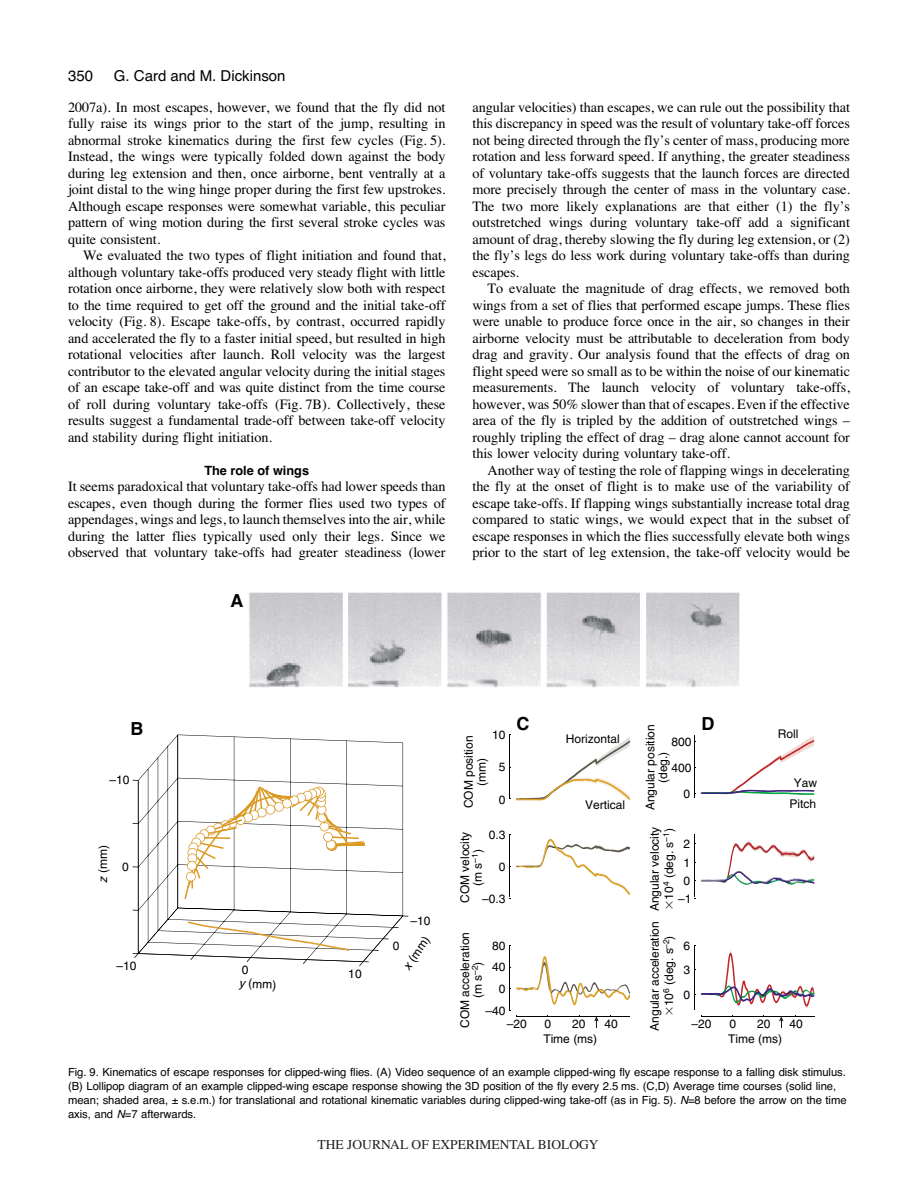
<style>
.page{position:relative;width:918px;height:1188px;background:#fff}
.page>*{position:absolute;margin:0;border:0;box-sizing:border-box;transform-origin:0 0}
.t1{font:700 18px "Helvetica";color:#000}
.t2{font:15px "Helvetica";color:#000}
.t3{font:14.25px/16.5px "Times";letter-spacing:-.005em;color:#000;text-align:justify}
.t4{font:13.5px "Times";color:#231f20}
.t5{font:700 12.75px "Helvetica";color:#000}
.t6{font:12px/12.8px "Helvetica";color:#000;text-align:center}
.t7{font:11.25px/14.2px "Helvetica";letter-spacing:-.005em;color:#000}
.s1{color:#fff}
.s2{font-family:"Mathematical Pi One"}
.s3{font-style:italic}
</style>
<div class="page">
<svg style="left:133px;top:734px;width:270px;height:232px"></svg>
<hr style="left:509px;top:945px;width:1px;height:65px;background:#000">
<svg style="left:694px;top:735px;width:121px;height:63px"></svg>
<svg style="left:694px;top:834px;width:121px;height:65px"></svg>
<svg style="left:694px;top:945px;width:121px;height:83px"></svg>
<img style="left:249px;top:592px;width:491px;height:96px">
<svg style="left:509px;top:734px;width:121px;height:66px"></svg>
<svg style="left:509px;top:834px;width:121px;height:65px"></svg>
<svg style="left:510px;top:955px;width:121px;height:73px"></svg>
<img style="left:516px;top:834px;width:47px;height:33px">
<img style="left:611px;top:846px;width:19px;height:6px">
<img style="left:563px;top:844px;width:48px;height:7px">
<img style="left:701px;top:841px;width:90px;height:44px">
<img style="left:516px;top:965px;width:64px;height:30px">
<img style="left:701px;top:985px;width:77px;height:18px">
<p class="t2" style="left:114px;top:70px;width:173px">G. Card and M. Dickinson</p>
<p class="t2" style="left:68px;top:70px;width:27px">350</p>
<p class="t3" style="left:68px;top:100px;width:379px">2007a). In most escapes, however, we found that the fly did not fully raise its wings prior to the start of the jump, resulting in abnormal stroke kinematics during the first few cycles (Fig.<span class="s1">·</span>5).<br>Instead, the wings were typically folded down against the body during leg extension and then, once airborne, bent ventrally at a joint distal to the wing hinge proper during the first few upstrokes.<br>Although escape responses were somewhat variable, this peculiar pattern of wing motion during the first several stroke cycles was quite consistent.</p>
<p class="t3" style="left:68px;top:249px;width:379px;text-indent:15px">We evaluated the two types of flight initiation and found that, although voluntary take-offs produced very steady flight with little rotation once airborne, they were relatively slow both with respect to the time required to get off the ground and the initial take-off velocity (Fig.<span class="s1">·</span>8). Escape take-offs, by contrast, occurred rapidly and accelerated the fly to a faster initial speed, but resulted in high rotational velocities after launch. Roll velocity was the largest contributor to the elevated angular velocity during the initial stages of an escape take-off and was quite distinct from the time course of roll during voluntary take-offs (Fig.<span class="s1">·</span>7B). Collectively, these results suggest a fundamental trade-off between take-off velocity and stability during flight initiation.</p>
<p class="t5" style="left:204px;top:466px;width:106px">The role of wings</p>
<p class="t3" style="left:68px;top:480px;width:379px">It seems paradoxical that voluntary take-offs had lower speeds than escapes, even though during the former flies used two types of appendages, wings and legs, to launch themselves into the air, while during the latter flies typically used only their legs. Since we observed that voluntary take-offs had greater steadiness (lower</p>
<p class="t1" style="left:231px;top:594px;width:14px">A</p>
<p class="t3" style="left:472px;top:100px;width:379px">angular velocities) than escapes, we can rule out the possibility that this discrepancy in speed was the result of voluntary take-off forces not being directed through the fly’s center of mass, producing more rotation and less forward speed. If anything, the greater steadiness of voluntary take-offs suggests that the launch forces are directed more precisely through the center of mass in the voluntary case.<br>The two more likely explanations are that either (1) the fly’s outstretched wings during voluntary take-off add a significant amount of drag, thereby slowing the fly during leg extension, or (2) the fly’s legs do less work during voluntary take-offs than during escapes.</p>
<p class="t3" style="left:472px;top:282px;width:379px;text-indent:15px">To evaluate the magnitude of drag effects, we removed both wings from a set of flies that performed escape jumps. These flies were unable to produce force once in the air, so changes in their airborne velocity must be attributable to deceleration from body drag and gravity. Our analysis found that the effects of drag on flight speed were so small as to be within the noise of our kinematic measurements. The launch velocity of voluntary take-offs, however, was 50% slower than that of escapes. Even if the effective area of the fly is tripled by the addition of outstretched wings – roughly tripling the effect of drag – drag alone cannot account for this lower velocity during voluntary take-off.</p>
<p class="t3" style="left:472px;top:463px;width:379px;text-indent:15px">Another way of testing the role of flapping wings in decelerating the fly at the onset of flight is to make use of the variability of escape take-offs. If flapping wings substantially increase total drag compared to static wings, we would expect that in the subset of escape responses in which the flies successfully elevate both wings prior to the start of leg extension, the take-off velocity would be</p>
<p class="t1" style="left:131px;top:722px;width:14px">B</p>
<p class="t1" style="left:517px;top:717px;width:14px">C</p>
<p class="t1" style="left:702px;top:717px;width:14px">D</p>
<p class="t6" style="left:645px;top:810px;width:88px;rotate:-90deg">Angular position (deg.)</p>
<p class="t6" style="left:649px;top:911px;width:86px;line-height:14.4px;text-align:left;rotate:-90deg">Angular velocity <span class="s2">-</span>10<sup>4</sup> (deg. s<sup>–1</sup>)</p>
<p class="t6" style="left:649px;top:1031px;width:111px;line-height:14.4px;rotate:-90deg">Angular acceleration <span class="s2">-</span>10<sup>6</sup> (deg. s<sup>–2</sup>)</p>
<p class="t6" style="left:778px;top:728px;width:22px">Roll</p>
<p class="t6" style="left:492px;top:730px;width:15px">10</p>
<p class="t6" style="left:566px;top:734px;width:56px">Horizontal</p>
<p class="t6" style="left:463px;top:808px;width:74px;rotate:-90deg">COM position (mm)</p>
<p class="t6" style="left:460px;top:903px;width:73px;rotate:-90deg">COM velocity (m s<sup>–1</sup>)</p>
<p class="t6" style="left:460px;top:1028px;width:98px;rotate:-90deg">COM acceleration (m s<sup>–2</sup>)</p>
<p class="t6" style="left:672px;top:736px;width:22px">800</p>
<p class="t6" style="left:499px;top:762px;width:8px">5</p>
<p class="t6" style="left:672px;top:763px;width:22px">400</p>
<p class="t6" style="left:109px;top:775px;width:22px">–10</p>
<p class="t6" style="left:794px;top:778px;width:25px">Yaw</p>
<p class="t6" style="left:683px;top:789px;width:8px">0</p>
<p class="t6" style="left:499px;top:795px;width:8px">0</p>
<p class="t6" style="left:790px;top:799px;width:28px">Pitch</p>
<p class="t6" style="left:585px;top:799px;width:42px">Vertical</p>
<p class="t6" style="left:489px;top:829px;width:18px">0.3</p>
<p class="t6" style="left:683px;top:839px;width:8px">2</p>
<p class="t6" style="left:98px;top:883px;width:39px;rotate:-90deg"><span class="s3">z</span> (mm)</p>
<p class="t6" style="left:683px;top:857px;width:8px">1</p>
<p class="t6" style="left:499px;top:862px;width:8px">0</p>
<p class="t6" style="left:122px;top:862px;width:8px">0</p>
<p class="t6" style="left:683px;top:876px;width:8px">0</p>
<p class="t6" style="left:678px;top:893px;width:15px">–1</p>
<p class="t6" style="left:482px;top:894px;width:25px">–0.3</p>
<p class="t6" style="left:411px;top:916px;width:22px">–10</p>
<p class="t6" style="left:401px;top:965px;width:39px;rotate:-55deg"><span class="s3">x</span> (mm)</p>
<p class="t6" style="left:492px;top:940px;width:15px">80</p>
<p class="t6" style="left:393px;top:941px;width:8px">0</p>
<p class="t6" style="left:683px;top:941px;width:8px">6</p>
<p class="t6" style="left:117px;top:961px;width:22px">–10</p>
<p class="t6" style="left:242px;top:965px;width:8px">0</p>
<p class="t6" style="left:348px;top:969px;width:15px">10</p>
<p class="t6" style="left:492px;top:962px;width:15px">40</p>
<p class="t6" style="left:683px;top:965px;width:8px">3</p>
<p class="t6" style="left:239px;top:977px;width:39px;rotate:3deg"><span class="s3">y</span> (mm)</p>
<p class="t6" style="left:499px;top:984px;width:8px">0</p>
<p class="t6" style="left:683px;top:989px;width:8px">0</p>
<p class="t6" style="left:485px;top:1005px;width:22px">–40</p>
<p class="t6" style="left:507px;top:1019px;width:22px">–20</p>
<p class="t6" style="left:545px;top:1019px;width:8px">0</p>
<p class="t6" style="left:572px;top:1019px;width:15px">20</p>
<p class="t6" style="left:605px;top:1019px;width:15px">40</p>
<p class="t6" style="left:692px;top:1019px;width:22px">–20</p>
<p class="t6" style="left:729px;top:1019px;width:8px">0</p>
<p class="t6" style="left:757px;top:1019px;width:15px">20</p>
<p class="t6" style="left:789px;top:1019px;width:15px">40</p>
<p class="t6" style="left:543px;top:1033px;width:55px">Time (ms)</p>
<p class="t6" style="left:728px;top:1033px;width:55px">Time (ms)</p>
<p class="t7" style="left:68px;top:1066px;width:780px">Fig.<span class="s1">·</span>9. Kinematics of escape responses for clipped-wing flies. (A) Video sequence of an example clipped-wing fly escape response to a falling disk stimulus. (B) Lollipop diagram of an example clipped-wing escape response showing the 3D position of the fly every 2.5<span class="s1">·</span>ms. (C,D) Average time courses (solid line, mean; shaded area, ± s.e.m.) for translational and rotational kinematic variables during clipped-wing take-off (as in Fig.<span class="s1">·</span>5). <span class="s3">N</span>=8 before the arrow on the time axis, and <span class="s3">N</span>=7 afterwards.</p>
<p class="t4" style="left:318px;top:1137px;width:282px">THE JOURNAL OF EXPERIMENTAL BIOLOGY</p>
</div>
